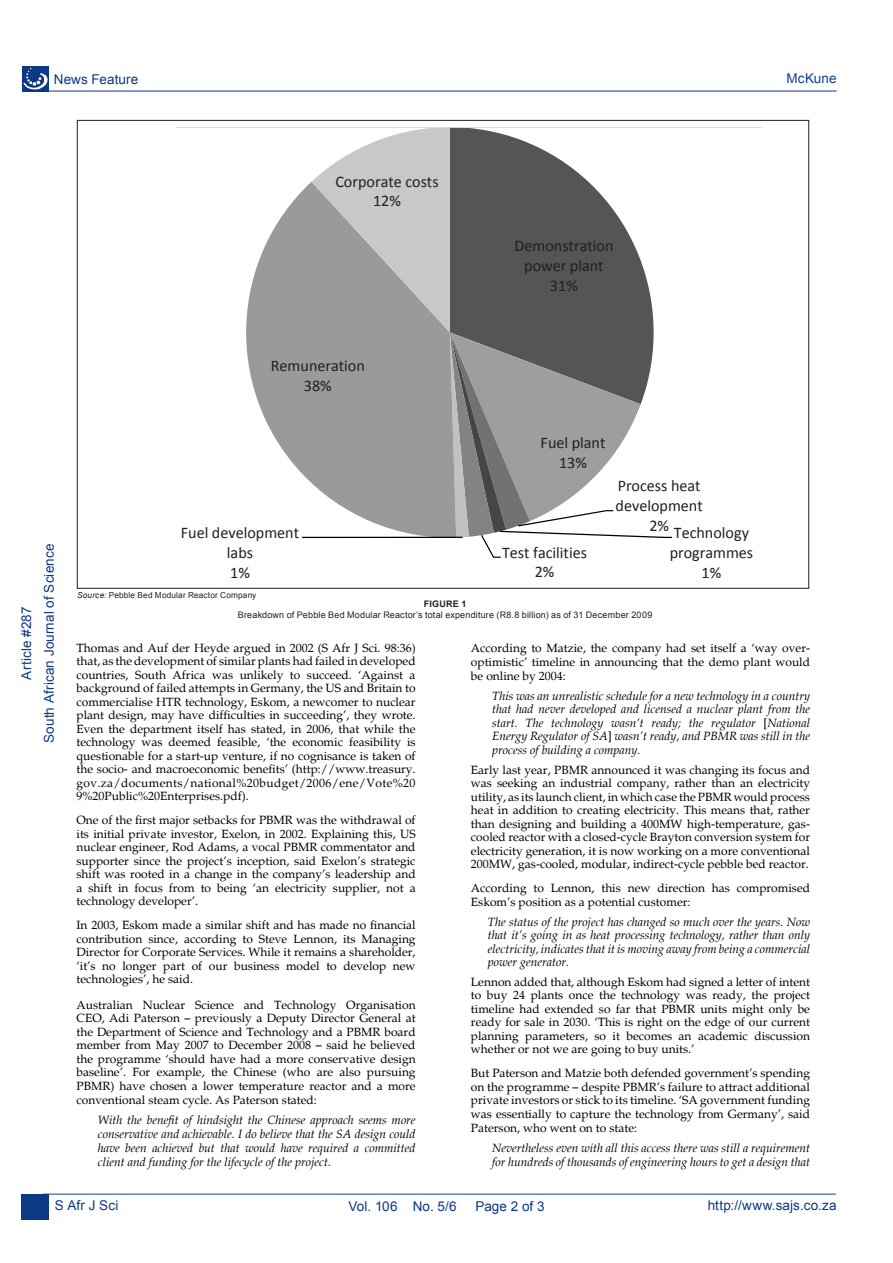
<style>
.page{position:relative;width:893px;height:1263px;background:#fff}
.page>*{position:absolute;margin:0;border:0;box-sizing:border-box;transform-origin:0 0}
.t1{font:16.2px/19.8px "Calibri";color:#231f20;text-align:center}
.Running_footer_right{font:13.5px "Arial";letter-spacing:.005em;color:#0d3884}
.Running_footer_left{font:13.5px "Arial";letter-spacing:.01em;color:#0d3884}
.Running_footer_right-2{font:13.5px "Arial";letter-spacing:.005em;color:#0f4190}
.t2{font:12px/13.5px "Palatino";color:#000;text-align:justify}
.t3{font:italic 12px/14.1px "Palatino";color:#000;text-align:justify}
.Institution_details{font:9px "Arial";letter-spacing:.02em;color:#231f20}
.Institution_details-2{font:700 9px "Arial";letter-spacing:.025em;color:#231f20}
.Institution_details-3{font:8.25px "Arial";letter-spacing:.02em;color:#231f20}
.s1{font-style:italic}
.s2{font-style:normal}
</style>
<div class="page">
<hr style="left:43px;top:1194px;width:793px;height:1px;background:#0f4190">
<hr style="left:44px;top:91px;width:793px;height:1px;background:#0d3884">
<div style="left:22px;top:1194px;width:27px;height:25px;background:#0d3884"></div>
<div style="left:22px;top:66px;width:27px;height:25px;background:#0d3884"></div>
<svg style="left:24px;top:68px;width:24px;height:21px"></svg>
<svg style="left:246px;top:191px;width:56px;height:283px;fill:#9a9a9a"></svg>
<svg style="left:302px;top:129px;width:370px;height:429px"></svg>
<svg style="left:153px;top:124px;width:632px;height:4px"></svg>
<p class="Running_footer_right" style="left:54px;top:70px;width:86px">News Feature</p>
<p class="Running_footer_right-2" style="left:786px;top:70px;width:52px">McKune</p>
<p class="t1" style="left:335px;top:171px;width:105px">Corporate costs<br>12%</p>
<p class="t1" style="left:514px;top:235px;width:100px">Demonstration power plant<br>31%</p>
<p class="t1" style="left:271px;top:355px;width:96px">Remuneration<br>38%</p>
<p class="Running_footer_left" style="left:18px;top:680px;width:75px;rotate:-90deg">Article #287</p>
<p class="Running_footer_left" style="left:40px;top:743px;width:201px;rotate:-90deg">South African Journal of Science</p>
<p class="t1" style="left:181px;top:522px;width:120px">Fuel development labs<br>1%</p>
<p class="t1" style="left:541px;top:432px;width:66px">Fuel plant<br>13%</p>
<p class="t1" style="left:502px;top:541px;width:86px">Test facilities<br>2%</p>
<p class="t1" style="left:616px;top:475px;width:89px">Process heat development<br>2%</p>
<p class="t1" style="left:670px;top:522px;width:85px">Technology programmes<br>1%</p>
<p class="Institution_details-3" style="left:77px;top:589px;width:181px"><span class="s1">Source:</span> Pebble Bed Modular Reactor Company</p>
<p class="Institution_details-2" style="left:424px;top:598px;width:44px">FIGURE 1</p>
<p class="Institution_details" style="left:238px;top:609px;width:416px">Breakdown of Pebble Bed Modular Reactor’s total expenditure (R8.8 billion) as of 31 December 2009</p>
<p class="t2" style="left:77px;top:641px;width:341px">Thomas and Auf der Heyde argued in 2002 (S Afr J Sci. 98:36) that, as the development of similar plants had failed in developed countries, South Africa was unlikely to succeed. ‘Against a background of failed attempts in Germany, the US and Britain to commercialise HTR technology, Eskom, a newcomer to nuclear plant design, may have difficulties in succeeding’, they wrote.<br>Even the department itself has stated, in 2006, that while the technology was deemed feasible, ‘the economic feasibility is questionable for a start-up venture, if no cognisance is taken of the socio- and macroeconomic benefits’ (http://www.treasury. gov.za/documents/national%20budget/2006/ene/Vote%20<br>9%20Public%20Enterprises.pdf).</p>
<p class="t2" style="left:77px;top:814px;width:341px">One of the first major setbacks for PBMR was the withdrawal of its initial private investor, Exelon, in 2002. Explaining this, US nuclear engineer, Rod Adams, a vocal PBMR commentator and supporter since the project’s inception, said Exelon’s strategic shift was rooted in a change in the company’s leadership and a shift in focus from to being ‘an electricity supplier, not a technology developer’.</p>
<p class="t2" style="left:77px;top:919px;width:341px">In 2003, Eskom made a similar shift and has made no financial contribution since, according to Steve Lennon, its Managing Director for Corporate Services. While it remains a shareholder, ‘it’s no longer part of our business model to develop new technologies’, he said.</p>
<p class="t2" style="left:77px;top:998px;width:341px">Australian Nuclear Science and Technology Organisation CEO, Adi Paterson – previously a Deputy Director General at the Department of Science and Technology and a PBMR board member from May 2007 to December 2008 – said he believed the programme ‘should have had a more conservative design baseline’. For example, the Chinese (who are also pursuing PBMR) have chosen a lower temperature reactor and a more conventional steam cycle. As Paterson stated:</p>
<p class="t3" style="left:98px;top:1113px;width:319px">With the benefit of hindsight the Chinese approach seems more conservative and achievable. I do believe that the SA design could have been achieved but that would have required a committed client and funding for the lifecycle of the project.</p>
<p class="t2" style="left:471px;top:641px;width:341px;line-height:14.1px">According to Matzie, the company had set itself a ‘way over&shy;optimistic’ timeline in announcing that the demo plant would be online by 2004:</p>
<p class="t3" style="left:492px;top:689px;width:319px;line-height:13.6px">This was an unrealistic schedule for a new technology in a country that had never developed and licensed a nuclear plant from the start. The technology wasn’t ready; the regulator <span class="s2">[</span>National Energy Regulator of SA<span class="s2">]</span> wasn’t ready, and PBMR was still in the process of building a company.</p>
<p class="t2" style="left:471px;top:763px;width:341px">Early last year, PBMR announced it was changing its focus and was seeking an industrial company, rather than an electricity utility, as its launch client, in which case the PBMR would process heat in addition to creating electricity. This means that, rather than designing and building a 400MW high-temperature, gas&shy;cooled reactor with a closed-cycle Brayton conversion system for electricity generation, it is now working on a more conventional 200MW, gas-cooled, modular, indirect-cycle pebble bed reactor.</p>
<p class="t2" style="left:471px;top:881px;width:341px;line-height:14.1px">According to Lennon, this new direction has compromised<br>Eskom’s position as a potential customer:</p>
<p class="t3" style="left:488px;top:915px;width:324px;line-height:13.5px">The status of the project has changed so much over the years. Now that it’s going in as heat processing technology, rather than only electricity, indicates that it is moving away from being a commercial power generator.</p>
<p class="t2" style="left:471px;top:975px;width:341px">Lennon added that, although Eskom had signed a letter of intent to buy 24 plants once the technology was ready, the project timeline had extended so far that PBMR units might only be ready for sale in 2030. ‘This is right on the edge of our current planning parameters, so it becomes an academic discussion whether or not we are going to buy units.’</p>
<p class="t2" style="left:471px;top:1067px;width:341px">But Paterson and Matzie both defended government’s spending on the programme – despite PBMR’s failure to attract additional private investors or stick to its timeline. ‘SA government funding was essentially to capture the technology from Germany’, said Paterson, who went on to state:</p>
<p class="t3" style="left:492px;top:1141px;width:319px">Nevertheless even with all this access there was still a requirement for hundreds of thousands of engineering hours to get a design that</p>
<p class="Running_footer_left" style="left:55px;top:1196px;width:65px">S Afr J Sci</p>
<p class="Running_footer_right" style="left:348px;top:1198px;width:110px">Vol. 106 No. 5/6</p>
<p class="Running_footer_right" style="left:475px;top:1198px;width:71px">Page 2 of 3</p>
<p class="Running_footer_right" style="left:708px;top:1196px;width:130px">http://www.sajs.co.za</p>
</div>
